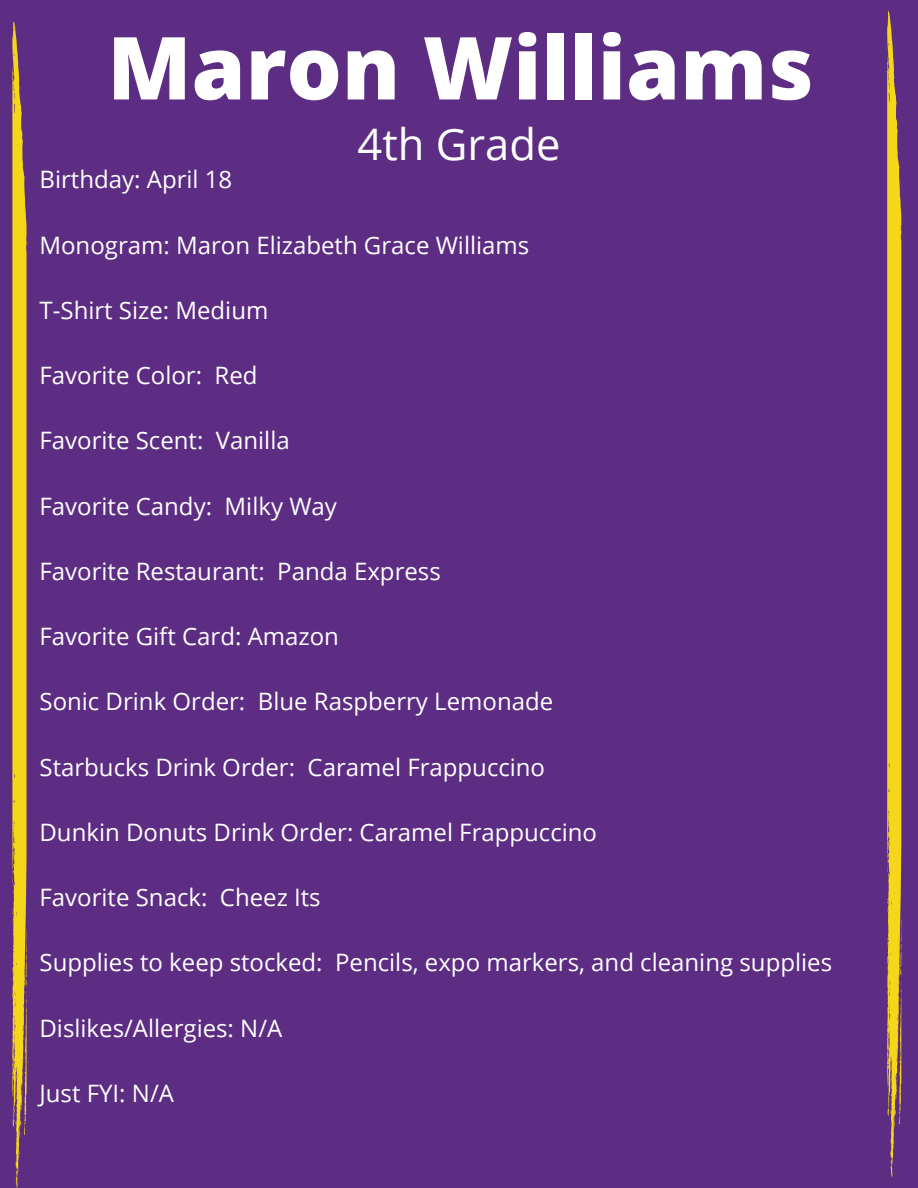
<style>
.page{position:relative;width:918px;height:1188px;background:#5d2c83}
.page>*{position:absolute;margin:0;border:0;box-sizing:border-box;transform-origin:0 0}
.t1{font:800 87px "Open Sans";color:#fff}
.t2{font:43.5px "Open Sans";color:#fff}
.t3{font:24px "Open Sans";color:#fff}
</style>
<div class="page">
<svg style="left:12px;top:21px;width:15px;height:1167px"></svg>
<svg style="left:887px;top:11px;width:15px;height:1166px"></svg>
<p class="t1" style="left:107px;top:7px;width:708px">Maron Williams</p>
<p class="t2" style="left:358px;top:113px;width:204px">4th Grade</p>
<p class="t3" style="left:40px;top:163px;width:194px">Birthday: April 18</p>
<p class="t3" style="left:40px;top:228px;width:491px">Monogram: Maron Elizabeth Grace Williams</p>
<p class="t3" style="left:40px;top:293px;width:230px">T-Shirt Size: Medium</p>
<p class="t3" style="left:40px;top:359px;width:220px">Favorite Color: Red</p>
<p class="t3" style="left:40px;top:424px;width:252px">Favorite Scent: Vanilla</p>
<p class="t3" style="left:40px;top:489px;width:299px">Favorite Candy: Milky Way</p>
<p class="t3" style="left:40px;top:554px;width:403px">Favorite Restaurant: Panda Express</p>
<p class="t3" style="left:40px;top:620px;width:301px">Favorite Gift Card: Amazon</p>
<p class="t3" style="left:40px;top:685px;width:515px">Sonic Drink Order: Blue Raspberry Lemonade</p>
<p class="t3" style="left:40px;top:750px;width:507px">Starbucks Drink Order: Caramel Frappuccino</p>
<p class="t3" style="left:40px;top:815px;width:559px">Dunkin Donuts Drink Order: Caramel Frappuccino</p>
<p class="t3" style="left:40px;top:881px;width:283px">Favorite Snack: Cheez Its</p>
<p class="t3" style="left:40px;top:946px;width:794px">Supplies to keep stocked: Pencils, expo markers, and cleaning supplies</p>
<p class="t3" style="left:40px;top:1011px;width:244px">Dislikes/Allergies: N/A</p>
<p class="t3" style="left:40px;top:1076px;width:136px">Just FYI: N/A</p>
</div>
